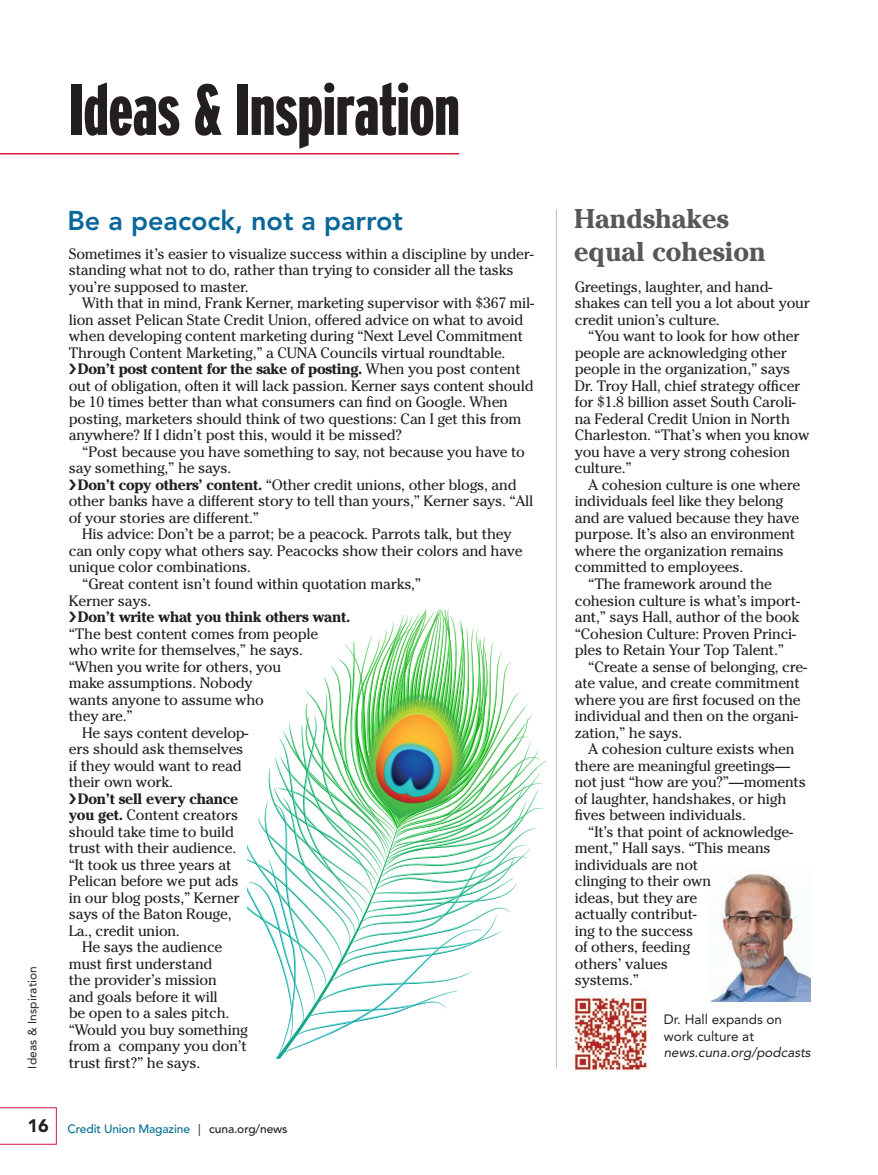
<style>
.page{position:relative;width:878px;height:1175px;background:#fff}
.page>*{position:absolute;margin:0;border:0;box-sizing:border-box;transform-origin:0 0}
.t1{font:900 72px "Interstate Compressed";letter-spacing:-.005em;color:#231f20}
.t2{font:700 27px "Cheltenham Std";color:#57585a}
.t3{font:800 27px "Avenir LT Std";color:#09679a}
.t4{font:900 18px "Avenir LT Std";color:#231f20}
.body_text_indent{font:15px/16.5px "Cheltenham Std";letter-spacing:-.015em;color:#231f20}
.BodyText{font:15px/16.5px "Cheltenham Std";letter-spacing:-.015em;color:#231f20}
.t5{font:13.5px/16.2px "Avenir LT Std";color:#231f20}
.t6{font:500 12px "Avenir LT Std";letter-spacing:-.01em;color:#006d92}
.t7{font:12px "Avenir LT Std";letter-spacing:.01em;color:#231f20}
.s1{font-weight:700}
.s2{font-style:italic}
.s3{font-weight:400;color:#231f20}
.s4{color:#231f20}
</style>
<div class="page">
<svg style="left:0;top:1107px;width:57px;height:37px"></svg>
<img style="left:248px;top:608px;width:299px;height:450px">
<hr style="left:556px;top:209px;width:1px;height:859px;background:#bcbdc0">
<img style="left:710px;top:873px;width:100px;height:128px">
<hr style="left:0;top:153px;width:459px;height:1px;background:#d41a3c">
<img style="left:567px;top:990px;width:82px;height:81px">
<p class="t7" style="left:25px;top:1068px;width:104px;rotate:-90deg">Ideas &amp; Inspiration</p>
<h1 class="t1" style="left:69px;top:70px;width:392px">Ideas &amp; Inspiration</h1>
<p class="t3" style="left:67px;top:204px;width:337px">Be a peacock, not a parrot</p>
<p class="t2" style="left:574px;top:203px;width:156px">Handshakes</p>
<p class="BodyText" style="left:69px;top:245px;width:466px">Sometimes it’s easier to visualize success within a discipline by under-</p>
<p class="t2" style="left:574px;top:235px;width:193px">equal cohesion</p>
<p class="BodyText" style="left:69px;top:262px;width:446px">standing what not to do, rather than trying to consider all the tasks you’re supposed to master.</p>
<p class="body_text_indent" style="left:69px;top:295px;width:467px;text-indent:14px">With that in mind, Frank Kerner, marketing supervisor with $367 mil&shy;lion asset Pelican State Credit Union, offered advice on what to avoid when developing content marketing during “Next Level Commitment Through Content Marketing,” a CUNA Councils virtual roundtable.</p>
<p class="body_text_indent" style="left:69px;top:361px;width:466px;text-indent:9px"><span class="s1">Don’t post content for the sake of posting.</span> When you post content out of obligation, often it will lack passion. Kerner says content should be 10 times better than what consumers can find on Google. When posting, marketers should think of two questions: Can I get this from anywhere? If I didn’t post this, would it be missed?</p>
<p class="body_text_indent" style="left:69px;top:443px;width:457px;text-indent:14px">“Post because you have something to say, not because you have to say something,” he says.</p>
<p class="body_text_indent" style="left:69px;top:476px;width:466px;text-indent:9px"><span class="s1">Don’t copy others’ content.</span> “Other credit unions, other blogs, and other banks have a different story to tell than yours,” Kerner says. “All of your stories are different.”</p>
<p class="body_text_indent" style="left:69px;top:526px;width:455px;text-indent:14px">His advice: Don’t be a parrot; be a peacock. Parrots talk, but they can only copy what others say. Peacocks show their colors and have unique color combinations.</p>
<p class="body_text_indent" style="left:69px;top:575px;width:354px;text-indent:14px">“Great content isn’t found within quotation marks,”<br>Kerner says.</p>
<p class="body_text_indent" style="left:69px;top:608px;width:283px;text-indent:9px"><span class="s1">Don’t write what you think others want. </span>“The best content comes from people who write for themselves,” he says. “When you write for others, you<br>make assumptions. Nobody<br>wants anyone to assume who<br>they are.”</p>
<p class="body_text_indent" style="left:69px;top:724px;width:181px;text-indent:14px">He says content develop&shy;ers should ask themselves if they would want to read their own work.</p>
<p class="body_text_indent" style="left:69px;top:790px;width:172px;text-indent:9px"><span class="s1">Don’t sell every chance you get.</span> Content creators should take time to build trust with their audience. “It took us three years at<br>Pelican before we put ads in our blog posts,” Kerner says of the Baton Rouge,<br>La., credit union.</p>
<p class="body_text_indent" style="left:69px;top:938px;width:181px;text-indent:14px">He says the audience must first understand<br>the provider’s mission<br>and goals before it will<br>be open to a sales pitch. “Would you buy something from a company you don’t trust first?” he says.</p>
<p class="body_text_indent" style="left:574px;top:278px;width:237px">Greetings, laughter, and hand&shy;shakes can tell you a lot about your credit union’s culture.</p>
<p class="body_text_indent" style="left:574px;top:328px;width:236px;text-indent:14px">“You want to look for how other people are acknowledging other people in the organization,” says<br>Dr. Troy Hall, chief strategy officer for $1.8 billion asset South Caroli&shy;na Federal Credit Union in North<br>Charleston. “That’s when you know you have a very strong cohesion culture.”</p>
<p class="body_text_indent" style="left:574px;top:476px;width:227px;text-indent:14px">A cohesion culture is one where individuals feel like they belong and are valued because they have purpose. It’s also an environment where the organization remains committed to employees.</p>
<p class="body_text_indent" style="left:574px;top:575px;width:226px;text-indent:14px">“The framework around the cohesion culture is what’s import&shy;ant,” says Hall, author of the book “Cohesion Culture: Proven Princi&shy;ples to Retain Your Top Talent.”</p>
<p class="body_text_indent" style="left:574px;top:658px;width:234px;text-indent:14px">“Create a sense of belonging, cre&shy;ate value, and create commitment where you are first focused on the individual and then on the organi&shy;zation,” he says.</p>
<p class="body_text_indent" style="left:574px;top:740px;width:233px;text-indent:14px">A cohesion culture exists when there are meaningful greetings— not just “how are you?”—moments of laughter, handshakes, or high fives between individuals.</p>
<p class="body_text_indent" style="left:574px;top:823px;width:220px;text-indent:14px">“It’s that point of acknowledge&shy;ment,” Hall says. “This means individuals are not<br>clinging to their own<br>ideas, but they are<br>actually contribut-<br>ing to the success<br>of others, feeding<br>others’ values<br>systems.”</p>
<p class="t5" style="left:663px;top:1011px;width:148px">Dr. Hall expands on work culture at <span class="s2">news.cuna.org/podcasts</span></p>
<p class="t4" style="left:28px;top:1115px;width:23px">16</p>
<p class="t6" style="left:67px;top:1122px;width:222px">Credit Union Magazine <span class="s3">|</span> <span class="s4">cuna.org/news</span></p>
</div>
